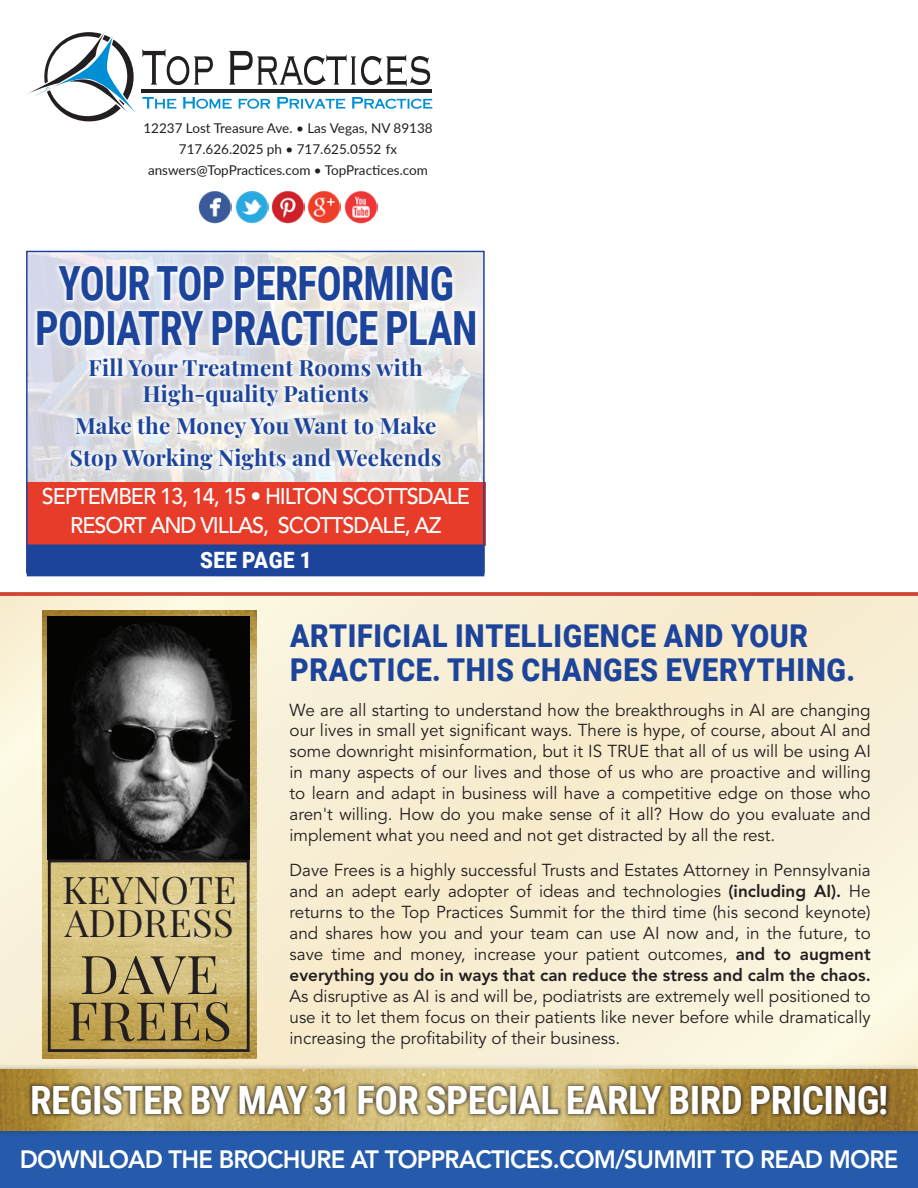
<style>
.page{position:relative;width:918px;height:1188px;background:#fff}
.page>*{position:absolute;margin:0;border:0;box-sizing:border-box;transform-origin:0 0}
.t1{font:53.55px/46.5px "Playfair Display";letter-spacing:.01em;color:#231f20}
.t2{font:700 47.1px/44.4px "Roboto Condensed";letter-spacing:-.015em;color:#1d449b;text-align:center;scale:.88 1}
.t3{font:700 39px "Roboto Condensed";letter-spacing:-.015em;color:#fff}
.t4{font:37.2px/33px "Playfair Display";letter-spacing:.01em;color:#231f20}
.t5{font:900 31.5px/34.5px "Roboto";letter-spacing:.025em;color:#1d449b;scale:.91 1}
.t6{font:800 24.9px "Avenir LT Std";letter-spacing:-.03em;color:#fff;scale:.96 1}
.t7{font:500 22.5px/28.5px "Avenir LT Std";letter-spacing:-.05em;color:#fff;text-align:center;scale:.96 1}
.t8{font:900 22.5px "Roboto";letter-spacing:.025em;color:#fff;scale:.91 1}
.t9{font:700 22.35px/25.5px "Playfair Display";letter-spacing:.01em;color:#1d449b;text-align:center}
.t10{font:17.25px/21px "Avenir LT Std";color:#231f20;text-align:justify}
.t11{font:13.5px/21px "Lato";color:#231f20;text-align:center}
.s1{font-weight:800}
</style>
<div class="page">
<img style="left:290px;top:254px;width:192px;height:149px">
<img style="left:29px;top:254px;width:261px;height:149px">
<img style="left:275px;top:403px;width:207px;height:79px">
<img style="left:29px;top:403px;width:246px;height:79px">
<svg style="left:0;top:596px;width:918px;height:466px;background:#f7eed4"></svg>
<svg style="left:0;top:592px;width:918px;height:4px;background:#d04f3f"></svg>
<svg style="left:27px;top:32px;width:109px;height:89px"></svg>
<svg style="left:142px;top:49px;width:71px;height:36px"></svg>
<svg style="left:229px;top:51px;width:201px;height:35px"></svg>
<hr style="left:142px;top:89px;width:290px;height:4px;background:#231f20">
<svg style="left:142px;top:97px;width:34px;height:12px"></svg>
<svg style="left:183px;top:97px;width:49px;height:12px"></svg>
<svg style="left:238px;top:99px;width:32px;height:10px"></svg>
<svg style="left:277px;top:97px;width:68px;height:12px"></svg>
<svg style="left:352px;top:97px;width:80px;height:12px"></svg>
<img style="left:199px;top:191px;width:33px;height:32px">
<img style="left:235px;top:191px;width:33px;height:32px">
<img style="left:308px;top:191px;width:33px;height:32px">
<img style="left:272px;top:191px;width:32px;height:32px">
<img style="left:344px;top:191px;width:33px;height:32px">
<div style="left:0;top:1128px;width:918px;height:60px;background:#255baa"></div>
<svg style="left:32px;top:262px;width:448px;height:88px"></svg>
<div style="left:26px;top:482px;width:460px;height:64px;background:#e73c29"></div>
<img style="left:42px;top:611px;width:214px;height:447px">
<img style="left:48px;top:616px;width:202px;height:244px">
<div style="left:48px;top:860px;width:202px;height:192px;border:3px solid #231f20"></div>
<div style="left:28px;top:545px;width:456px;height:31px;background:#1d449b"></div>
<div style="left:27px;top:544px;width:457px;height:32px;border:2px solid #1d449b"></div>
<div style="left:26px;top:251px;width:459px;height:322px;border:2px solid #1d449b"></div>
<div style="left:66px;top:353px;width:380px;height:122px;background:#fff;opacity:.75"></div>
<div style="left:0;top:1062px;width:918px;height:75px;background:#231f20;opacity:.35"></div>
<img style="left:0;top:1069px;width:918px;height:61px">
<div style="left:28px;top:1081px;width:863px;height:37px;background:#231f20;opacity:.75"></div>
<p class="t11" style="left:143px;top:117px;width:291px">12237 Lost Treasure Ave. • Las Vegas, NV 89138<br>717.626.2025 ph • 717.625.0552 fx answers@TopPractices.com • TopPractices.com</p>
<h2 class="t2" style="left:35px;top:260px;width:504px">YOUR TOP PERFORMING<br>PODIATRY PRACTICE PLAN</h2>
<p class="t9" style="left:89px;top:353px;width:336px">Fill Your Treatment Rooms with<br>High-quality Patients</p>
<p class="t9" style="left:70px;top:408px;width:373px;line-height:32.2px;text-align:left">Make the Money You Want to Make<br>Stop Working Nights and Weekends</p>
<h3 class="t7" style="left:42px;top:483px;width:448px">SEPTEMBER 13, 14, 15 • HILTON SCOTTSDALE<br>RESORT AND VILLAS, SCOTTSDALE, AZ</h3>
<h3 class="t8" style="left:200px;top:544px;width:124px">SEE PAGE 1</h3>
<h3 class="t4" style="left:62px;top:870px;width:176px">KEYNOTE<br>ADDRESS</h3>
<h1 class="t1" style="left:67px;top:946px;width:167px">DAVE<br>FREES</h1>
<h3 class="t5" style="left:290px;top:617px;width:622px">ARTIFICIAL INTELLIGENCE AND YOUR<br>PRACTICE. THIS CHANGES EVERYTHING.</h3>
<p class="t10" style="left:290px;top:700px;width:583px">We are all starting to understand how the breakthroughs in AI are changing our lives in small yet significant ways. There is hype, of course, about AI and some downright misinformation, but it IS TRUE that all of us will be using AI in many aspects of our lives and those of us who are proactive and willing to learn and adapt in business will have a competitive edge on those who aren't willing. How do you make sense of it all? How do you evaluate and implement what you need and not get distracted by all the rest.</p>
<p class="t10" style="left:290px;top:860px;width:583px">Dave Frees is a highly successful Trusts and Estates Attorney in Pennsylvania and an adept early adopter of ideas and technologies <span class="s1">(including AI).</span> He returns to the Top Practices Summit for the third time (his second keynote) and shares how you and your team can use AI now and, in the future, to save time and money, increase your patient outcomes, <span class="s1">and to augment everything you do in ways that can reduce the stress and calm the chaos.</span></p>
<p class="t10" style="left:290px;top:986px;width:583px">As disruptive as AI is and will be, podiatrists are extremely well positioned to use it to let them focus on their patients like never before while dramatically increasing the profitability of their business.</p>
<h3 class="t3" style="left:30px;top:1072px;width:860px">REGISTER BY MAY 31 FOR SPECIAL EARLY BIRD PRICING!</h3>
<h3 class="t6" style="left:20px;top:1145px;width:917px">DOWNLOAD THE BROCHURE AT TOPPRACTICES.COM/SUMMIT TO READ MORE</h3>
</div>
